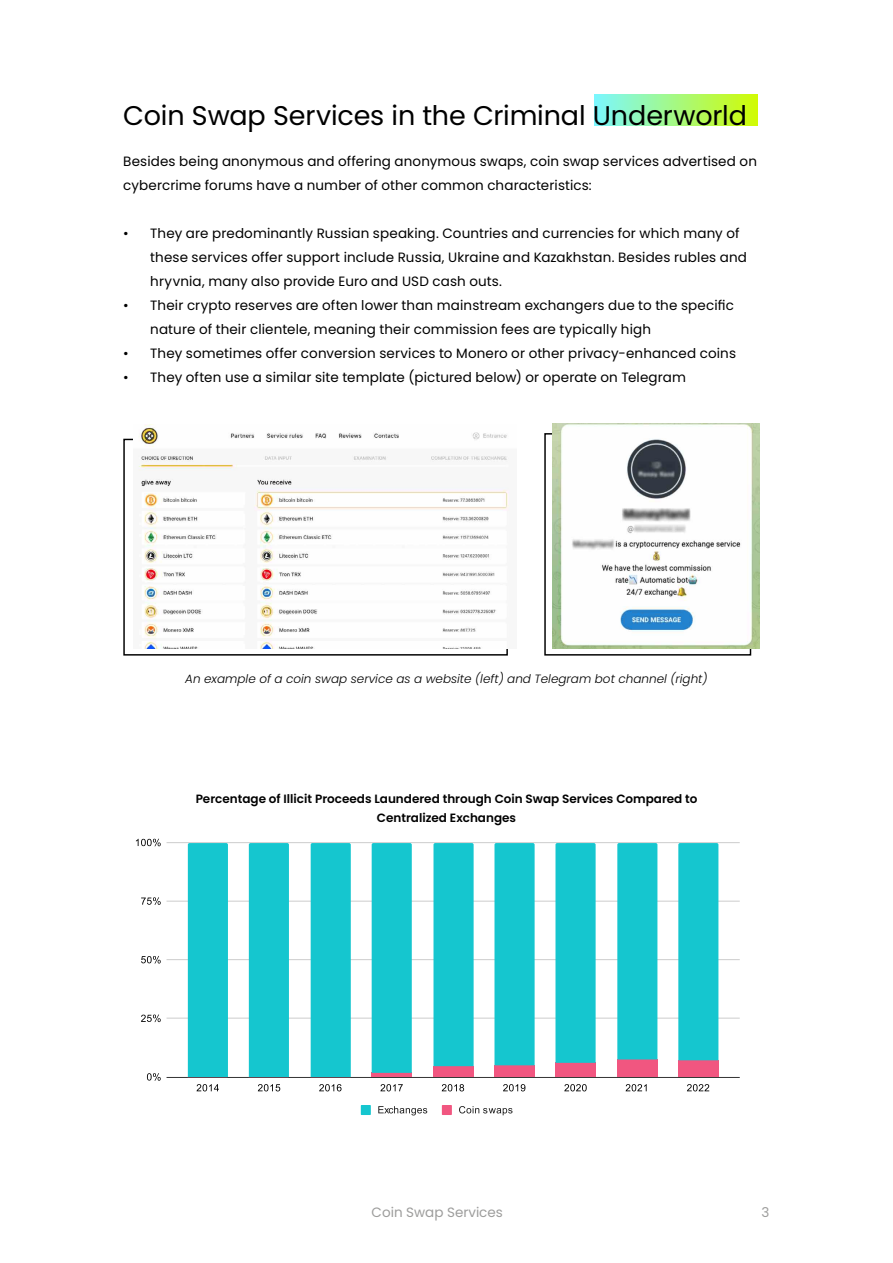
<style>
.page{position:relative;width:893px;height:1263px;background:#fff}
.page>*{position:absolute;margin:0;border:0;box-sizing:border-box;transform-origin:0 0}
.t1{font:27px "Poppins";letter-spacing:-.005em;color:#000}
.t2{font:13.5px/24px "Poppins";letter-spacing:.01em;color:#000}
.t3{font:13.5px "Poppins";color:#9d9d9c}
.t4{font:600 12px/19.5px "Poppins";color:#000;text-align:center}
.t5{font:italic 300 12px "Poppins";color:#000}
</style>
<div class="page">
<svg style="left:595px;top:95px;width:163px;height:31px;background:#a5f880"></svg>
<img style="left:138px;top:424px;width:371px;height:224px">
<img style="left:553px;top:423px;width:207px;height:225px">
<hr style="left:167px;top:1077px;width:573px;height:1px;background:#333">
<hr style="left:167px;top:1018px;width:573px;height:1px;background:#ccc">
<hr style="left:167px;top:959px;width:573px;height:1px;background:#ccc">
<hr style="left:167px;top:901px;width:573px;height:1px;background:#ccc">
<hr style="left:167px;top:842px;width:573px;height:1px;background:#ccc">
<hr style="left:372px;top:1073px;width:40px;height:4px;background:#f15680">
<div style="left:433px;top:1066px;width:41px;height:11px;background:#f15680"></div>
<div style="left:494px;top:1065px;width:41px;height:12px;background:#f15680"></div>
<div style="left:555px;top:1063px;width:41px;height:14px;background:#f15680"></div>
<div style="left:617px;top:1059px;width:40px;height:18px;background:#f15680"></div>
<div style="left:678px;top:1060px;width:40px;height:17px;background:#f15680"></div>
<div style="left:188px;top:843px;width:40px;height:234px;background:#15c6cf"></div>
<div style="left:249px;top:843px;width:40px;height:234px;background:#15c6cf"></div>
<div style="left:311px;top:843px;width:40px;height:234px;background:#15c6cf"></div>
<div style="left:372px;top:843px;width:40px;height:230px;background:#15c6cf"></div>
<div style="left:433px;top:843px;width:41px;height:223px;background:#15c6cf"></div>
<div style="left:494px;top:843px;width:41px;height:222px;background:#15c6cf"></div>
<div style="left:555px;top:843px;width:41px;height:220px;background:#15c6cf"></div>
<div style="left:617px;top:843px;width:40px;height:216px;background:#15c6cf"></div>
<div style="left:678px;top:843px;width:40px;height:217px;background:#15c6cf"></div>
<svg style="left:147px;top:1073px;width:14px;height:8px"></svg>
<svg style="left:141px;top:1014px;width:20px;height:8px"></svg>
<svg style="left:141px;top:956px;width:20px;height:7px"></svg>
<svg style="left:141px;top:897px;width:20px;height:8px"></svg>
<svg style="left:136px;top:839px;width:25px;height:7px"></svg>
<svg style="left:197px;top:1084px;width:22px;height:7px"></svg>
<svg style="left:258px;top:1084px;width:22px;height:7px"></svg>
<svg style="left:319px;top:1084px;width:22px;height:7px"></svg>
<svg style="left:380px;top:1084px;width:23px;height:7px"></svg>
<svg style="left:442px;top:1084px;width:22px;height:7px"></svg>
<svg style="left:503px;top:1084px;width:22px;height:7px"></svg>
<svg style="left:564px;top:1084px;width:23px;height:7px"></svg>
<svg style="left:626px;top:1084px;width:21px;height:7px"></svg>
<svg style="left:687px;top:1084px;width:22px;height:7px"></svg>
<div style="left:361px;top:1105px;width:10px;height:10px;background:#15c6cf"></div>
<svg style="left:378px;top:1106px;width:49px;height:9px"></svg>
<div style="left:442px;top:1105px;width:10px;height:10px;background:#f15680"></div>
<svg style="left:459px;top:1106px;width:53px;height:9px"></svg>
<h1 class="t1" style="left:123px;top:100px;width:625px">Coin Swap Services in the Criminal Underworld</h1>
<p class="t2" style="left:123px;top:150px;width:635px">Besides being anonymous and offering anonymous swaps, coin swap services advertised on cybercrime forums have a number of other common characteristics:</p>
<p class="t2" style="left:150px;top:222px;width:598px;text-indent:-27px">• They are predominantly Russian speaking. Countries and currencies for which many of these services offer support include Russia, Ukraine and Kazakhstan. Besides rubles and hryvnia, many also provide Euro and USD cash outs.</p>
<p class="t2" style="left:150px;top:294px;width:585px;text-indent:-27px">• Their crypto reserves are often lower than mainstream exchangers due to the specific nature of their clientele, meaning their commission fees are typically high</p>
<p class="t2" style="left:123px;top:342px;width:614px">• They sometimes offer conversion services to Monero or other privacy-enhanced coins</p>
<p class="t2" style="left:123px;top:366px;width:564px">• They often use a similar site template (pictured below) or operate on Telegram</p>
<p class="t5" style="left:185px;top:672px;width:524px">An example of a coin swap service as a website (left) and Telegram bot channel (right)</p>
<p class="t4" style="left:196px;top:789px;width:503px">Percentage of Illicit Proceeds Laundered through Coin Swap Services Compared to<br>Centralized Exchanges</p>
<p class="t3" style="left:372px;top:1205px;width:133px">Coin Swap Services</p>
<p class="t3" style="left:761px;top:1205px;width:9px">3</p>
</div>
